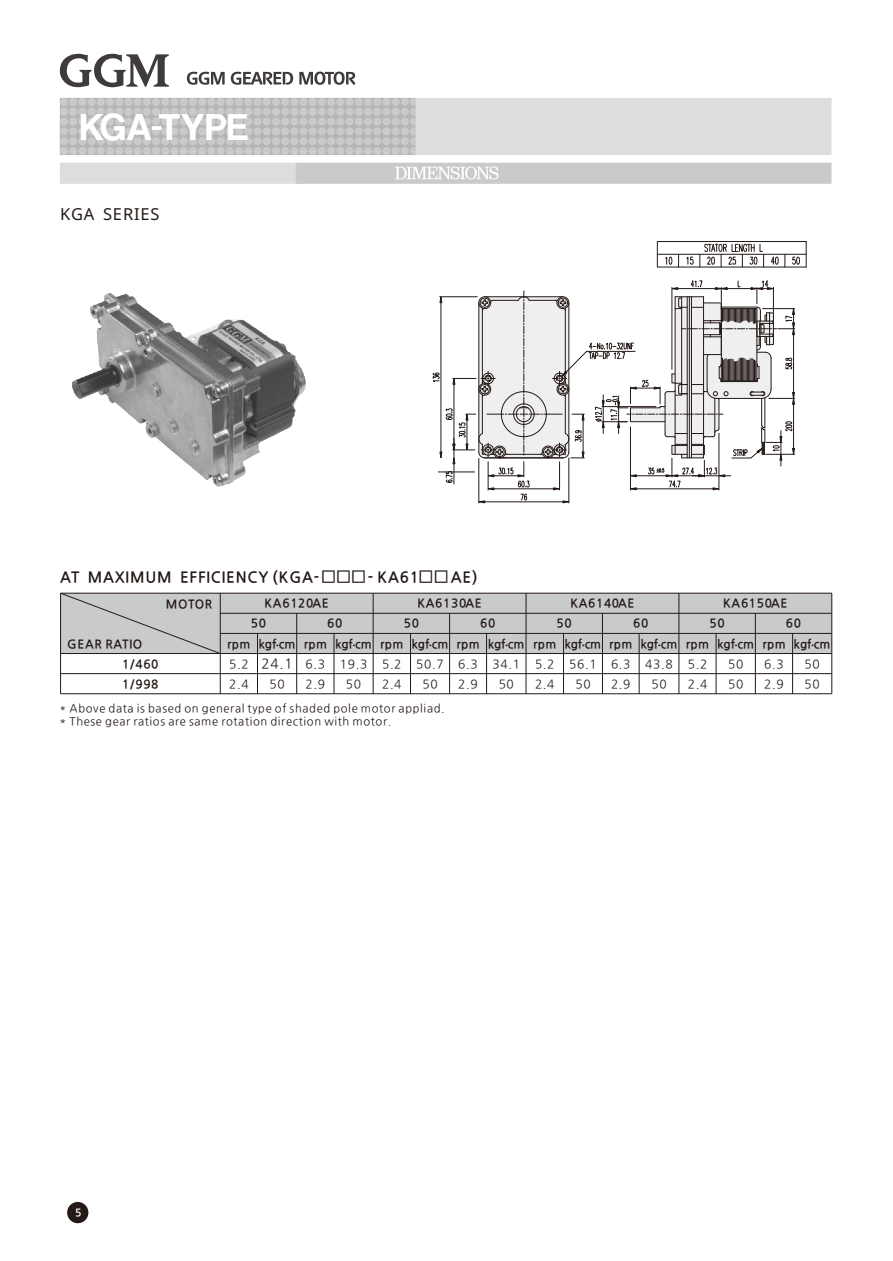
<style>
.page{position:relative;width:893px;height:1261px;background:#fff}
.page>*{position:absolute;margin:0;border:0;box-sizing:border-box;transform-origin:0 0}
.t1{font:39px "Coolvetica Rg";letter-spacing:.025em;color:#fff}
.t2{font:16.5px "Noto Sans";letter-spacing:.05em;color:#231916}
.t3{font:700 15px "Nanum Gothic";letter-spacing:.055em;color:#231916}
.t4{font:12px "Nanum Gothic";letter-spacing:.055em;color:#231916}
.t5{font:700 12px/20.1px "Nanum Gothic";letter-spacing:-.015em;color:#231916}
.t6{font:700 12px "Nanum Gothic";letter-spacing:.055em;color:#231916}
.t7{font:700 12px "Nanum Gothic";letter-spacing:.03em;color:#231916}
.t8{font:11.25px/12.9px "Nanum Gothic";letter-spacing:.055em;color:#231916}
.t9{font:700 10.5px "Nanum Gothic";color:#fff}
.s1{font-size:18px}
.s2{font-family:"Arial";font-weight:400;font-size:7.5px}
.s3{font-size:13.5px}
</style>
<div class="page">
<svg style="left:60px;top:98px;width:771px;height:57px;background:#cfd0d0"></svg>
<svg style="left:59px;top:53px;width:110px;height:35px"></svg>
<svg style="left:187px;top:72px;width:168px;height:13px"></svg>
<img style="left:72px;top:294px;width:233px;height:192px">
<svg style="left:657px;top:241px;width:150px;height:26px"></svg>
<svg style="left:60px;top:163px;width:771px;height:21px;background:#d0d1d2"></svg>
<svg style="left:432px;top:280px;width:363px;height:223px"></svg>
<div style="left:67px;top:1202px;width:21px;height:21px;background:#231916;border-radius:50%"></div>
<div style="left:220px;top:593px;width:153px;height:20px;background:#c9cacb"></div>
<div style="left:373px;top:593px;width:153px;height:20px;background:#c9cacb"></div>
<div style="left:526px;top:593px;width:153px;height:20px;background:#c9cacb"></div>
<div style="left:679px;top:593px;width:153px;height:20px;background:#c9cacb"></div>
<div style="left:220px;top:613px;width:77px;height:20px;background:#c9cacb"></div>
<div style="left:297px;top:613px;width:76px;height:20px;background:#c9cacb"></div>
<div style="left:373px;top:613px;width:77px;height:20px;background:#c9cacb"></div>
<div style="left:450px;top:613px;width:76px;height:20px;background:#c9cacb"></div>
<div style="left:526px;top:613px;width:76px;height:20px;background:#c9cacb"></div>
<div style="left:602px;top:613px;width:77px;height:20px;background:#c9cacb"></div>
<div style="left:679px;top:613px;width:76px;height:20px;background:#c9cacb"></div>
<div style="left:755px;top:613px;width:77px;height:20px;background:#c9cacb"></div>
<div style="left:220px;top:633px;width:37px;height:20px;background:#c9cacb"></div>
<div style="left:257px;top:633px;width:40px;height:20px;background:#c9cacb"></div>
<div style="left:297px;top:633px;width:37px;height:20px;background:#c9cacb"></div>
<div style="left:334px;top:633px;width:39px;height:20px;background:#c9cacb"></div>
<div style="left:373px;top:633px;width:37px;height:20px;background:#c9cacb"></div>
<div style="left:410px;top:633px;width:40px;height:20px;background:#c9cacb"></div>
<div style="left:450px;top:633px;width:37px;height:20px;background:#c9cacb"></div>
<div style="left:487px;top:633px;width:39px;height:20px;background:#c9cacb"></div>
<div style="left:526px;top:633px;width:37px;height:20px;background:#c9cacb"></div>
<div style="left:563px;top:633px;width:39px;height:20px;background:#c9cacb"></div>
<div style="left:602px;top:633px;width:37px;height:20px;background:#c9cacb"></div>
<div style="left:639px;top:633px;width:40px;height:20px;background:#c9cacb"></div>
<div style="left:679px;top:633px;width:37px;height:20px;background:#c9cacb"></div>
<div style="left:716px;top:633px;width:39px;height:20px;background:#c9cacb"></div>
<div style="left:755px;top:633px;width:38px;height:20px;background:#c9cacb"></div>
<div style="left:793px;top:633px;width:39px;height:20px;background:#c9cacb"></div>
<hr style="left:60px;top:593px;width:1px;height:101px;background:#231916">
<hr style="left:220px;top:593px;width:1px;height:101px;background:#231916">
<hr style="left:257px;top:633px;width:1px;height:61px;background:#231916">
<hr style="left:296px;top:613px;width:1px;height:81px;background:#231916">
<hr style="left:334px;top:633px;width:1px;height:61px;background:#231916">
<hr style="left:373px;top:593px;width:1px;height:101px;background:#231916">
<hr style="left:410px;top:633px;width:1px;height:61px;background:#231916">
<hr style="left:449px;top:613px;width:1px;height:81px;background:#231916">
<hr style="left:486px;top:633px;width:1px;height:61px;background:#231916">
<hr style="left:526px;top:593px;width:1px;height:101px;background:#231916">
<hr style="left:563px;top:633px;width:1px;height:61px;background:#231916">
<hr style="left:602px;top:613px;width:1px;height:81px;background:#231916">
<hr style="left:639px;top:633px;width:1px;height:61px;background:#231916">
<hr style="left:679px;top:593px;width:1px;height:101px;background:#231916">
<hr style="left:716px;top:633px;width:1px;height:61px;background:#231916">
<hr style="left:755px;top:613px;width:1px;height:81px;background:#231916">
<hr style="left:792px;top:633px;width:1px;height:61px;background:#231916">
<hr style="left:831px;top:593px;width:1px;height:101px;background:#231916">
<hr style="left:61px;top:693px;width:771px;height:1px;background:#231916">
<hr style="left:61px;top:673px;width:771px;height:1px;background:#231916">
<hr style="left:61px;top:653px;width:771px;height:1px;background:#231916">
<hr style="left:220px;top:633px;width:612px;height:1px;background:#231916">
<hr style="left:220px;top:613px;width:612px;height:1px;background:#231916">
<hr style="left:61px;top:593px;width:771px;height:1px;background:#231916">
<svg style="left:60px;top:593px;width:161px;height:60px;background:#c2c2c3"></svg>
<h1 class="t1" style="left:80px;top:110px;width:169px">KGA-TYPE</h1>
<h2 class="t2" style="left:60px;top:202px;width:101px">KGA SERIES</h2>
<h3 class="t3" style="left:60px;top:570px;width:419px">AT MAXIMUM EFFICIENCY (KGA-<span class="s1">□□□</span>- KA61<span class="s1">□□</span>AE)</h3>
<p class="t7" style="left:166px;top:599px;width:48px">MOTOR</p>
<p class="t6" style="left:67px;top:639px;width:77px">GEAR RATIO</p>
<p class="t6" style="left:265px;top:598px;width:66px">KA6120AE</p>
<p class="t6" style="left:417px;top:598px;width:66px">KA6130AE</p>
<p class="t6" style="left:570px;top:598px;width:66px">KA6140AE</p>
<p class="t6" style="left:723px;top:598px;width:66px">KA6150AE</p>
<p class="t5" style="left:227px;top:614px;width:605px;text-indent:559px">60<br>rpm kgf<span class="s2">•</span>cm rpm kgf<span class="s2">•</span>cm rpm kgf<span class="s2">•</span>cm rpm kgf<span class="s2">•</span>cm rpm kgf<span class="s2">•</span>cm rpm kgf<span class="s2">•</span>cm rpm kgf<span class="s2">•</span>cm rpm kgf<span class="s2">•</span>cm</p>
<p class="t7" style="left:251px;top:618px;width:17px">50</p>
<p class="t7" style="left:327px;top:618px;width:17px">60</p>
<p class="t7" style="left:404px;top:618px;width:17px">50</p>
<p class="t7" style="left:480px;top:618px;width:17px">60</p>
<p class="t7" style="left:557px;top:618px;width:17px">50</p>
<p class="t7" style="left:633px;top:618px;width:17px">60</p>
<p class="t7" style="left:709px;top:618px;width:17px">50</p>
<p class="t7" style="left:122px;top:658px;width:38px">1/460</p>
<p class="t4" style="left:229px;top:658px;width:480px">5.2 <span class="s3">24.1</span> 6.3 19.3 5.2 50.7 6.3 34.1 5.2 56.1 6.3 43.8 5.2</p>
<p class="t4" style="left:728px;top:658px;width:17px">50</p>
<p class="t4" style="left:764px;top:658px;width:21px">6.3</p>
<p class="t4" style="left:805px;top:658px;width:17px">50</p>
<p class="t7" style="left:122px;top:678px;width:38px">1/998</p>
<p class="t4" style="left:229px;top:678px;width:21px">2.4</p>
<p class="t4" style="left:269px;top:678px;width:17px">50</p>
<p class="t4" style="left:306px;top:678px;width:21px">2.9</p>
<p class="t4" style="left:346px;top:678px;width:17px">50</p>
<p class="t4" style="left:382px;top:678px;width:21px">2.4</p>
<p class="t4" style="left:422px;top:678px;width:17px">50</p>
<p class="t4" style="left:458px;top:678px;width:21px">2.9</p>
<p class="t4" style="left:499px;top:678px;width:17px">50</p>
<p class="t4" style="left:535px;top:678px;width:21px">2.4</p>
<p class="t4" style="left:575px;top:678px;width:17px">50</p>
<p class="t4" style="left:611px;top:678px;width:21px">2.9</p>
<p class="t4" style="left:651px;top:678px;width:17px">50</p>
<p class="t4" style="left:688px;top:678px;width:21px">2.4</p>
<p class="t4" style="left:728px;top:678px;width:17px">50</p>
<p class="t4" style="left:764px;top:678px;width:21px">2.9</p>
<p class="t4" style="left:805px;top:678px;width:17px">50</p>
<p class="t8" style="left:60px;top:702px;width:386px">* Above data is based on general type of shaded pole motor appliad. * These gear ratios are same rotation direction with motor.</p>
<p class="t9" style="left:75px;top:1208px;width:8px">5</p>
</div>
